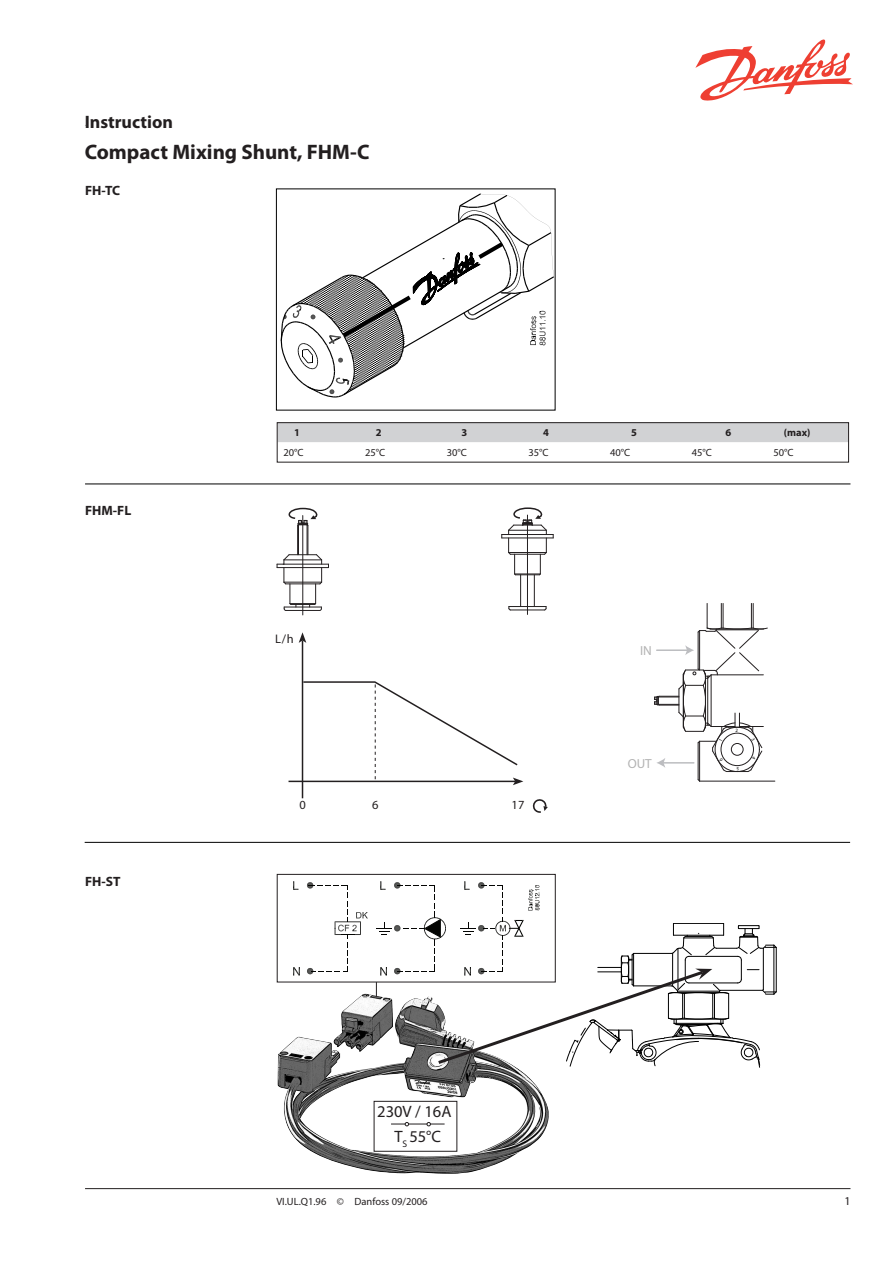
<style>
.page{position:relative;width:893px;height:1263px;background:#fff}
.page>*{position:absolute;margin:0;border:0;box-sizing:border-box;transform-origin:0 0}
.t1{font:700 21px "Myriad Pro";color:#231f20}
.t2{font:700 18px "Myriad Pro";color:#231f20}
.t3{font:16.5px/24.6px "Myriad Pro";color:#231f20;text-align:center}
.t4{font:700 13.5px "Myriad Pro";color:#231f20}
.t5{font:13.2px "Myriad";color:#b3b3b3}
.t6{font:12.45px "Myriad Pro";color:#231f20}
.t7{font:10.5px "Myriad Pro";color:#231f20}
.t8{font:700 10.5px "Myriad Pro";color:#231f20}
.t9{font:4.95px "Myriad";color:#000}
</style>
<div class="page">
<hr style="left:85px;top:1188px;width:765px;height:1px;background:#231f20">
<hr style="left:85px;top:842px;width:765px;height:1px;background:#000">
<hr style="left:85px;top:484px;width:765px;height:1px;background:#000">
<svg style="left:281px;top:193px;width:272px;height:204px"></svg>
<div style="left:279px;top:424px;width:568px;height:18px;background:#d1d2d4"></div>
<svg style="left:695px;top:39px;width:158px;height:62px"></svg>
<div style="left:277px;top:422px;width:572px;height:40px;border:1px solid #231f20"></div>
<hr style="left:302px;top:515px;width:1px;height:100px;background:#231f20">
<hr style="left:277px;top:567px;width:51px;height:1px;background:#231f20">
<hr style="left:277px;top:564px;width:51px;height:1px;background:#231f20">
<hr style="left:527px;top:515px;width:1px;height:99px;background:#231f20">
<hr style="left:520px;top:575px;width:1px;height:31px;background:#231f20">
<hr style="left:534px;top:575px;width:1px;height:31px;background:#231f20">
<hr style="left:502px;top:534px;width:51px;height:1px;background:#231f20">
<hr style="left:502px;top:538px;width:51px;height:1px;background:#231f20">
<hr style="left:511px;top:610px;width:33px;height:1px;background:#231f20">
<hr style="left:509px;top:606px;width:37px;height:1px;background:#231f20">
<hr style="left:302px;top:640px;width:1px;height:158px;background:#231f20">
<svg style="left:299px;top:632px;width:7px;height:11px"></svg>
<hr style="left:289px;top:781px;width:226px;height:1px;background:#231f20">
<svg style="left:303px;top:680px;width:220px;height:105px"></svg>
<svg style="left:502px;top:507px;width:45px;height:68px"></svg>
<svg style="left:277px;top:507px;width:45px;height:104px"></svg>
<svg style="left:532px;top:799px;width:16px;height:14px"></svg>
<img style="left:277px;top:989px;width:272px;height:185px">
<hr style="left:776px;top:947px;width:1px;height:45px;background:#000">
<div style="left:374px;top:1101px;width:83px;height:50px;background:#fff"></div>
<div style="left:374px;top:1101px;width:83px;height:50px;border:1px solid #231f20"></div>
<hr style="left:391px;top:1124px;width:54px;height:1px;background:#231f20">
<svg style="left:405px;top:1122px;width:4px;height:4px"></svg>
<svg style="left:427px;top:1122px;width:4px;height:4px"></svg>
<hr style="left:699px;top:741px;width:1px;height:40px;background:#231f20">
<hr style="left:700px;top:781px;width:75px;height:1px;background:#231f20">
<hr style="left:698px;top:743px;width:1px;height:37px;background:#231f20">
<svg style="left:293px;top:881px;width:5px;height:9px"></svg>
<svg style="left:293px;top:967px;width:7px;height:8px"></svg>
<svg style="left:307px;top:882px;width:61px;height:92px"></svg>
<svg style="left:376px;top:881px;width:400px;height:186px"></svg>
<div style="left:277px;top:874px;width:279px;height:108px;border:1px solid #231f20"></div>
<svg style="left:654px;top:603px;width:114px;height:169px"></svg>
<h2 class="t2" style="left:85px;top:111px;width:90px">Instruction</h2>
<h1 class="t1" style="left:85px;top:138px;width:286px">Compact Mixing Shunt, FHM-C</h1>
<p class="t4" style="left:85px;top:181px;width:37px">FH-TC</p>
<p class="t4" style="left:85px;top:502px;width:48px">FHM-FL</p>
<p class="t4" style="left:85px;top:873px;width:37px">FH-ST</p>
<p class="t8" style="left:294px;top:426px;width:7px">1</p>
<p class="t8" style="left:376px;top:426px;width:7px">2</p>
<p class="t8" style="left:462px;top:426px;width:7px">3</p>
<p class="t8" style="left:543px;top:426px;width:7px">4</p>
<p class="t8" style="left:631px;top:426px;width:7px">5</p>
<p class="t8" style="left:726px;top:426px;width:7px">6</p>
<p class="t8" style="left:784px;top:426px;width:28px">(max)</p>
<p class="t7" style="left:283px;top:446px;width:22px">20°C</p>
<p class="t7" style="left:365px;top:446px;width:22px">25°C</p>
<p class="t7" style="left:447px;top:446px;width:22px">30°C</p>
<p class="t7" style="left:528px;top:446px;width:22px">35°C</p>
<p class="t7" style="left:610px;top:446px;width:22px">40°C</p>
<p class="t7" style="left:692px;top:446px;width:22px">45°C</p>
<p class="t7" style="left:773px;top:446px;width:22px">50°C</p>
<p class="t6" style="left:275px;top:631px;width:20px">L/h</p>
<p class="t6" style="left:300px;top:797px;width:8px">0</p>
<p class="t6" style="left:372px;top:797px;width:8px">6</p>
<p class="t6" style="left:512px;top:797px;width:14px">17</p>
<p class="t5" style="left:640px;top:644px;width:13px">IN</p>
<p class="t5" style="left:628px;top:757px;width:26px">OUT</p>
<p class="t9" style="left:735px;top:728px;width:4px">2</p>
<p class="t9" style="left:739px;top:771px;width:4px;rotate:-180deg">5</p>
<h3 class="t3" style="left:377px;top:1099px;width:76px">230V / 16A<br>T<sub>S</sub> 55°C</h3>
<p class="t7" style="left:276px;top:1195px;width:153px">VI.UL.Q1.96 © Danfoss 09/2006</p>
</div>
